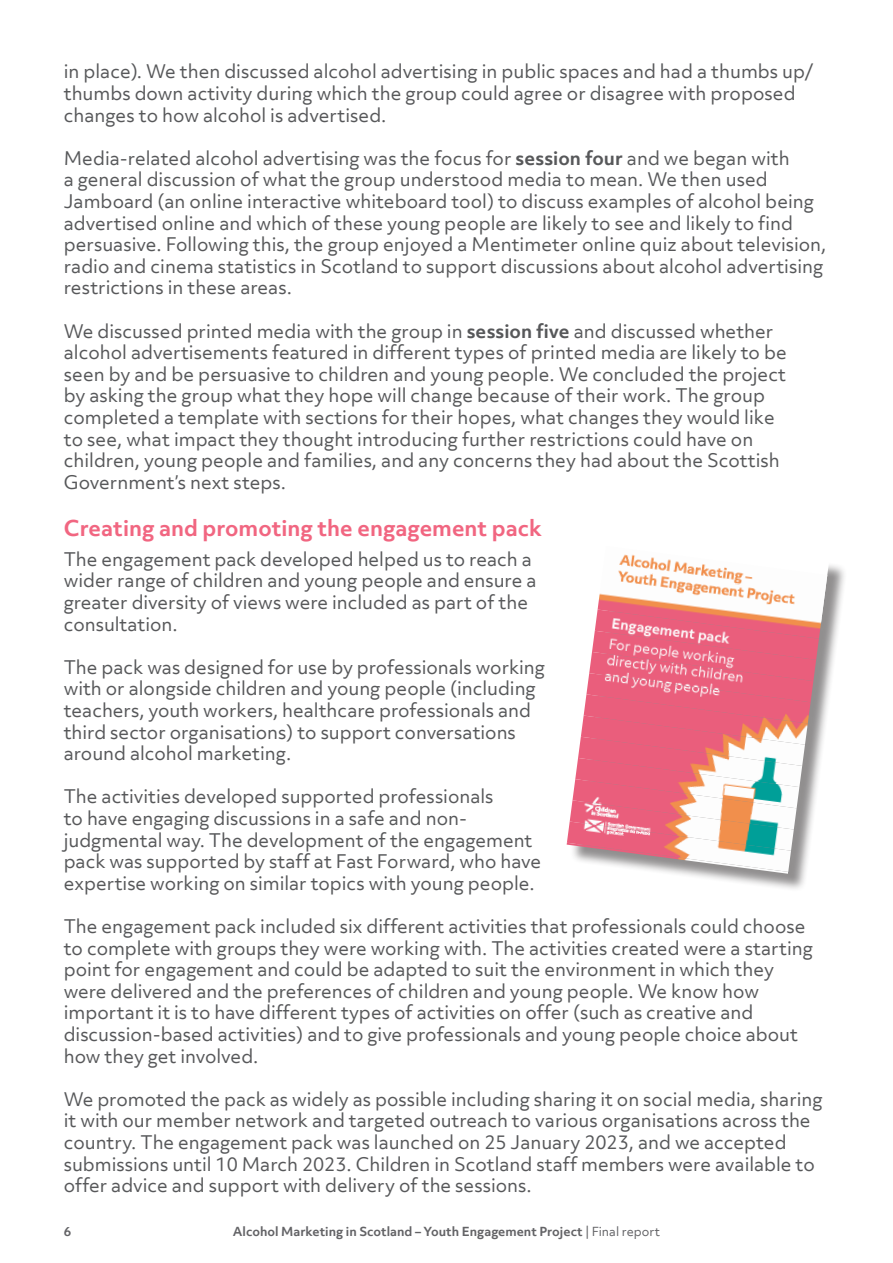
<style>
.page{position:relative;width:893px;height:1263px;background:#fff}
.page>*{position:absolute;margin:0;border:0;box-sizing:border-box;transform-origin:0 0}
.t1{font:700 21px "Objektiv Mk 3";color:#f16681}
.t2{font:18px/21.6px "Objektiv Mk 3";color:#57585a}
.t3{font:700 12px "Objektiv Mk 3";color:#636366}
.s1{font-weight:700}
.s2{font-weight:400}
</style>
<div class="page">
<div style="left:569px;top:534px;width:278px;height:358px;background:#231f20;opacity:.5"></div>
<svg style="left:599px;top:534px;width:230px;height:90px"></svg>
<img style="left:603px;top:546px;width:224px;height:50px">
<img style="left:600px;top:567px;width:224px;height:50px">
<img style="left:598px;top:588px;width:224px;height:51px">
<img style="left:595px;top:609px;width:224px;height:51px">
<img style="left:592px;top:631px;width:224px;height:50px">
<img style="left:589px;top:652px;width:224px;height:50px">
<img style="left:586px;top:673px;width:224px;height:50px">
<div style="left:584px;top:694px;width:224px;height:51px;background:#ea5e7c"></div>
<img style="left:581px;top:715px;width:224px;height:51px">
<img style="left:578px;top:737px;width:224px;height:50px">
<img style="left:575px;top:758px;width:224px;height:50px">
<img style="left:572px;top:779px;width:225px;height:50px">
<img style="left:570px;top:800px;width:224px;height:51px">
<img style="left:567px;top:821px;width:224px;height:51px">
<img style="left:567px;top:843px;width:221px;height:31px">
<p class="t2" style="left:64px;top:61px;width:751px">in place). We then discussed alcohol advertising in public spaces and had a thumbs up/ thumbs down activity during which the group could agree or disagree with proposed changes to how alcohol is advertised.</p>
<p class="t2" style="left:64px;top:147px;width:764px">Media-related alcohol advertising was the focus for <span class="s1">session four</span> and we began with<br>a general discussion of what the group understood media to mean. We then used Jamboard (an online interactive whiteboard tool) to discuss examples of alcohol being advertised online and which of these young people are likely to see and likely to find persuasive. Following this, the group enjoyed a Mentimeter online quiz about television, radio and cinema statistics in Scotland to support discussions about alcohol advertising restrictions in these areas.</p>
<p class="t2" style="left:64px;top:320px;width:724px">We discussed printed media with the group in <span class="s1">session five</span> and discussed whether alcohol advertisements featured in different types of printed media are likely to be seen by and be persuasive to children and young people. We concluded the project by asking the group what they hope will change because of their work. The group completed a template with sections for their hopes, what changes they would like to see, what impact they thought introducing further restrictions could have on children, young people and families, and any concerns they had about the Scottish Government’s next steps.</p>
<p class="t1" style="left:64px;top:513px;width:480px">Creating and promoting the engagement pack</p>
<p class="t2" style="left:64px;top:548px;width:474px">The engagement pack developed helped us to reach a wider range of children and young people and ensure a greater diversity of views were included as part of the consultation.</p>
<p class="t2" style="left:64px;top:656px;width:483px">The pack was designed for use by professionals working with or alongside children and young people (including teachers, youth workers, healthcare professionals and third sector organisations) to support conversations around alcohol marketing.</p>
<p class="t2" style="left:64px;top:786px;width:479px">The activities developed supported professionals<br>to have engaging discussions in a safe and non&shy;judgmental way. The development of the engagement pack was supported by staff at Fast Forward, who have expertise working on similar topics with young people.</p>
<p class="t2" style="left:64px;top:915px;width:750px">The engagement pack included six different activities that professionals could choose to complete with groups they were working with. The activities created were a starting point for engagement and could be adapted to suit the environment in which they were delivered and the preferences of children and young people. We know how important it is to have different types of activities on offer (such as creative and discussion-based activities) and to give professionals and young people choice about how they get involved.</p>
<p class="t2" style="left:64px;top:1088px;width:760px">We promoted the pack as widely as possible including sharing it on social media, sharing it with our member network and targeted outreach to various organisations across the country. The engagement pack was launched on 25 January 2023, and we accepted submissions until 10 March 2023. Children in Scotland staff members were available to offer advice and support with delivery of the sessions.</p>
<p class="t3" style="left:64px;top:1223px;width:9px">6</p>
<p class="t3" style="left:233px;top:1223px;width:429px">Alcohol Marketing in Scotland – Youth Engagement Project <span class="s2">| Final report</span></p>
</div>
